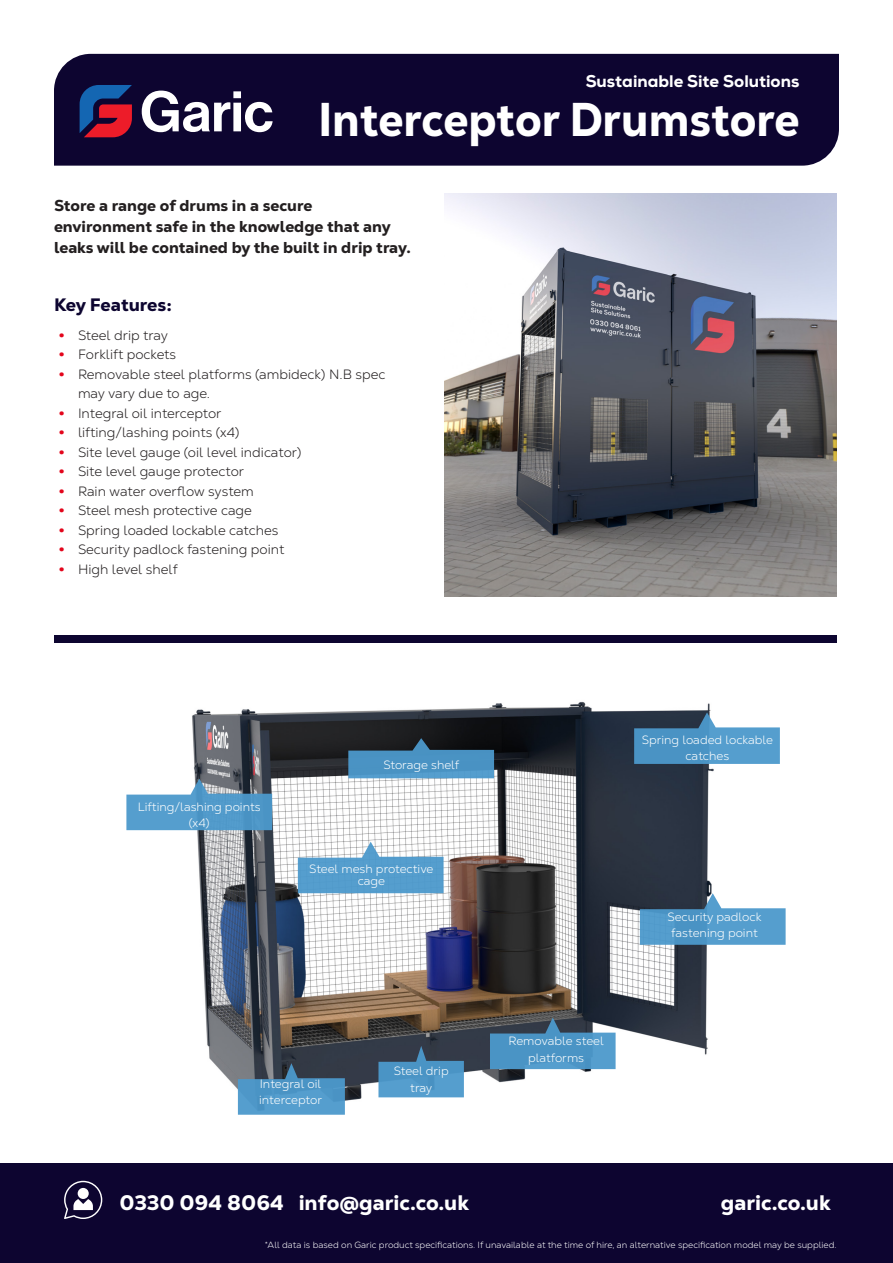
<style>
.page{position:relative;width:893px;height:1263px;background:#fff}
.page>*{position:absolute;margin:0;border:0;box-sizing:border-box;transform-origin:0 0}
.Product_name{font:800 47.4px "Nexa Text";letter-spacing:-.005em;color:#fff;scale:.93 1}
.t1{font:800 21px "Nexa Text";color:#fff}
.heading{font:800 18px "Nexa Text";letter-spacing:-.005em;color:#0d0530}
.Main_text{font:800 16.8px "Nexa";color:#fff}
.Intro_bold_text{font:800 15.75px/21px "Nexa Text";color:#231f20}
.bullets{font:300 13.5px "Nexa Text";color:#231f20}
.tag{font:300 12px/16.5px "Nexa Text";color:#fff;text-align:center}
.t2{font:300 9px "Nexa Text";color:#fff}
.s1{font-weight:800;font-size:15px;color:#e3051b}
</style>
<div class="page">
<div style="left:0;top:1163px;width:893px;height:100px;background:#0d0530"></div>
<svg style="left:64px;top:1181px;width:38px;height:38px"></svg>
<div style="left:78px;top:1188px;width:11px;height:11px;background:#fff;border-radius:50%"></div>
<div style="left:54px;top:54px;width:785px;height:112px;background:#0d0530"></div>
<svg style="left:80px;top:85px;width:52px;height:52px;background:#622e59"></svg>
<svg style="left:142px;top:91px;width:131px;height:41px"></svg>
<img style="left:444px;top:194px;width:392px;height:402px">
<img style="left:126px;top:701px;width:588px;height:414px">
<div style="left:54px;top:636px;width:783px;height:7px;background:#0d0530"></div>
<svg style="left:126px;top:779px;width:146px;height:51px;background:#6ea3c7"></svg>
<svg style="left:298px;top:842px;width:146px;height:51px"></svg>
<svg style="left:640px;top:893px;width:146px;height:52px;background:#659abe"></svg>
<svg style="left:634px;top:712px;width:146px;height:52px;background:#6197bc"></svg>
<svg style="left:238px;top:1063px;width:107px;height:52px;background:#4d83a8"></svg>
<svg style="left:490px;top:1017px;width:126px;height:52px;background:#4c82a7"></svg>
<svg style="left:378px;top:1046px;width:86px;height:51px;background:#477da4"></svg>
<svg style="left:348px;top:738px;width:146px;height:40px;background:#3b7093"></svg>
<p class="Main_text" style="left:586px;top:71px;width:215px">Sustainable Site Solutions</p>
<p class="Product_name" style="left:318px;top:89px;width:519px">Interceptor Drumstore</p>
<p class="Intro_bold_text" style="left:54px;top:195px;width:358px">Store a range of drums in a secure environment safe in the knowledge that any leaks will be contained by the built in drip tray.</p>
<p class="heading" style="left:54px;top:293px;width:119px">Key Features:</p>
<p class="bullets" style="left:58px;top:327px;width:111px"><span class="s1">•</span> Steel drip tray</p>
<p class="bullets" style="left:58px;top:347px;width:119px"><span class="s1">•</span> Forklift pockets</p>
<p class="bullets" style="left:58px;top:366px;width:328px"><span class="s1">•</span> Removable steel platforms (ambideck) N.B spec</p>
<p class="bullets" style="left:78px;top:386px;width:134px">may vary due to age.</p>
<p class="bullets" style="left:58px;top:405px;width:165px"><span class="s1">•</span> Integral oil interceptor</p>
<p class="bullets" style="left:58px;top:425px;width:182px"><span class="s1">•</span> lifting/lashing points (x4)</p>
<p class="bullets" style="left:58px;top:444px;width:244px"><span class="s1">•</span> Site level gauge (oil level indicator)</p>
<p class="bullets" style="left:58px;top:464px;width:187px"><span class="s1">•</span> Site level gauge protector</p>
<p class="bullets" style="left:58px;top:483px;width:197px"><span class="s1">•</span> Rain water overflow system</p>
<p class="bullets" style="left:58px;top:503px;width:195px"><span class="s1">•</span> Steel mesh protective cage</p>
<p class="bullets" style="left:58px;top:522px;width:222px"><span class="s1">•</span> Spring loaded lockable catches</p>
<p class="bullets" style="left:58px;top:542px;width:227px"><span class="s1">•</span> Security padlock fastening point</p>
<p class="bullets" style="left:58px;top:561px;width:121px"><span class="s1">•</span> High level shelf</p>
<p class="tag" style="left:138px;top:798px;width:124px">Lifting/lashing points (x4)</p>
<p class="tag" style="left:383px;top:756px;width:78px">Storage shelf</p>
<p class="tag" style="left:309px;top:863px;width:126px;line-height:12px">Steel mesh protective cage</p>
<p class="tag" style="left:259px;top:1075px;width:65px;text-align:left">Integral oil interceptor</p>
<p class="tag" style="left:394px;top:1063px;width:56px">Steel drip tray</p>
<p class="tag" style="left:642px;top:731px;width:133px">Spring loaded lockable catches</p>
<p class="tag" style="left:508px;top:1032px;width:97px">Removable steel platforms</p>
<p class="tag" style="left:667px;top:908px;width:96px">Security padlock fastening point</p>
<h2 class="t1" style="left:119px;top:1189px;width:351px">0330 094 8064 info@garic.co.uk</h2>
<h2 class="t1" style="left:721px;top:1189px;width:111px">garic.co.uk</h2>
<p class="t2" style="left:265px;top:1240px;width:573px">*All data is based on Garic product specifications. If unavailable at the time of hire, an alternative specification model may be supplied.</p>
</div>
